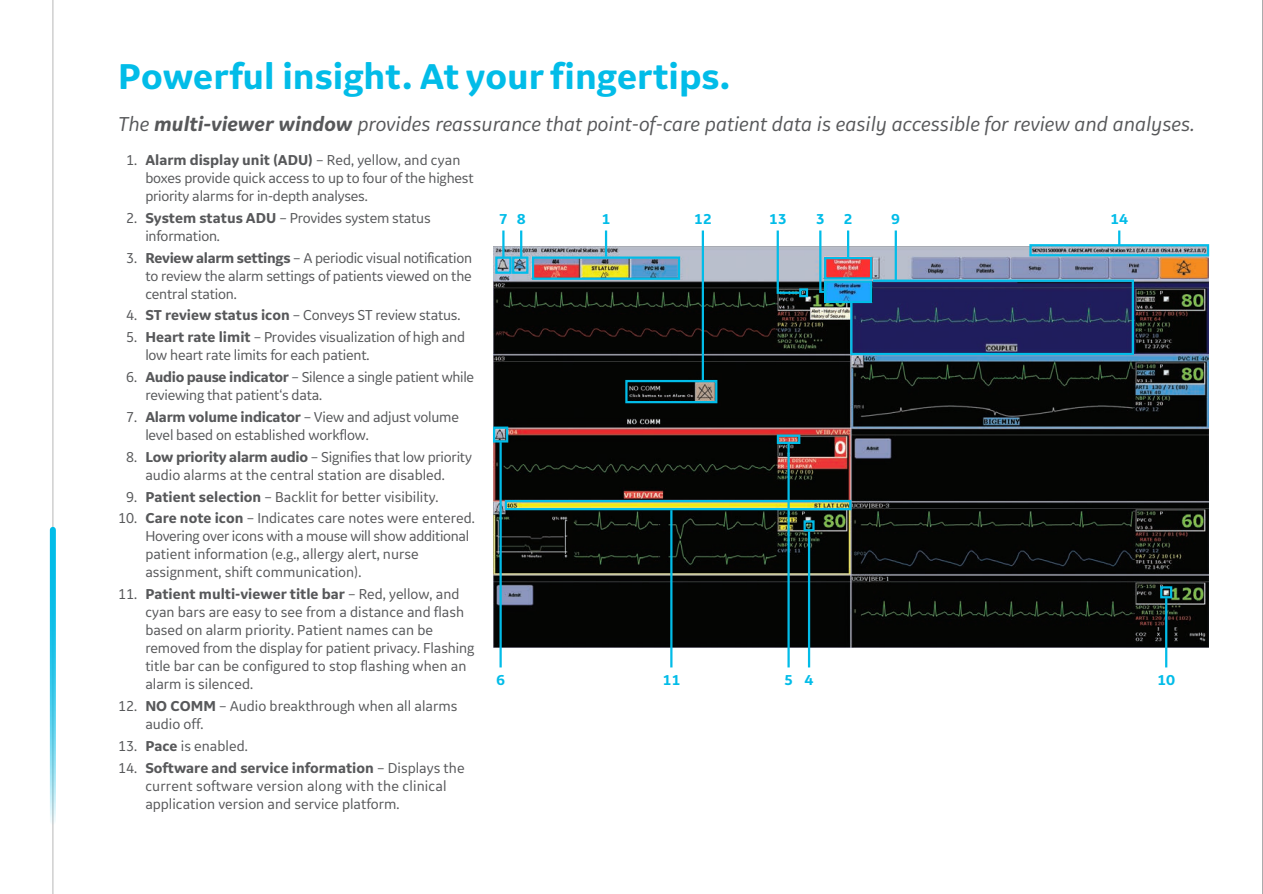
<style>
.page{position:relative;width:1263px;height:894px;background:#fff}
.page>*{position:absolute;margin:0;border:0;box-sizing:border-box;transform-origin:0 0}
.Subhead_1{font:700 37.5px "GE Inspira Sans";color:#02bce8}
.Body_Text{font:italic 21px "GE Inspira Sans";color:#57585a}
.Body_Text-2{font:15px/18px "GE Inspira Sans";letter-spacing:-.01em;color:#57585a}
.Body_Text-3{font:15px/18px "GE Inspira Sans";letter-spacing:.01em;color:#57585a}
.t1{font:700 15px "GE Inspira Sans";color:#02bce8}
.s1{font-weight:700}
</style>
<div class="page">
<svg style="left:1118px;top:230px;width:2px;height:14px"></svg>
<hr style="left:52px;top:0;width:2px;height:893px;background:#ccc">
<svg style="left:50px;top:529px;width:6px;height:292px;background:#48cbea"></svg>
<img style="left:494px;top:246px;width:715px;height:401px">
<div style="left:799px;top:288px;width:9px;height:9px;border:2px solid #02bce8"></div>
<svg style="left:775px;top:230px;width:26px;height:65px"></svg>
<hr style="left:605px;top:230px;width:2px;height:26px;background:#02bce8">
<div style="left:532px;top:256px;width:148px;height:24px;border:2px solid #02bce8"></div>
<svg style="left:818px;top:230px;width:8px;height:64px"></svg>
<div style="left:803px;top:520px;width:11px;height:11px;border:2px solid #02bce8"></div>
<hr style="left:808px;top:531px;width:2px;height:136px;background:#02bce8">
<div style="left:777px;top:434px;width:23px;height:10px;border:2px solid #02bce8"></div>
<hr style="left:787px;top:442px;width:2px;height:225px;background:#02bce8">
<div style="left:493px;top:426px;width:15px;height:16px;border:2px solid #02bce8"></div>
<hr style="left:499px;top:442px;width:3px;height:225px;background:#02bce8">
<hr style="left:502px;top:230px;width:2px;height:28px;background:#02bce8">
<div style="left:495px;top:256px;width:16px;height:18px;border:2px solid #02bce8"></div>
<div style="left:512px;top:256px;width:16px;height:18px;border:2px solid #02bce8"></div>
<hr style="left:520px;top:230px;width:2px;height:28px;background:#02bce8">
<div style="left:850px;top:279px;width:284px;height:76px;border:2px solid #02bce8"></div>
<img style="left:824px;top:256px;width:48px;height:44px">
<div style="left:824px;top:257px;width:48px;height:22px;border:2px solid #02bce8"></div>
<div style="left:824px;top:280px;width:48px;height:23px;border:2px solid #02bce8"></div>
<hr style="left:847px;top:230px;width:2px;height:28px;background:#02bce8">
<hr style="left:894px;top:230px;width:3px;height:52px;background:#02bce8">
<div style="left:1160px;top:586px;width:12px;height:12px;border:2px solid #02bce8"></div>
<hr style="left:1165px;top:598px;width:2px;height:69px;background:#02bce8">
<div style="left:505px;top:499px;width:346px;height:11px;border:2px solid #02bce8"></div>
<hr style="left:670px;top:510px;width:2px;height:157px;background:#02bce8">
<div style="left:625px;top:380px;width:92px;height:23px;border:2px solid #02bce8"></div>
<hr style="left:701px;top:230px;width:3px;height:150px;background:#02bce8">
<div style="left:1029px;top:244px;width:180px;height:12px;border:2px solid #02bce8"></div>
<hr style="left:1262px;top:0;width:1px;height:893px;background:#57585a">
<p class="Subhead_1" style="left:118px;top:53px;width:613px">Powerful insight. At your fingertips.</p>
<p class="Body_Text" style="left:118px;top:111px;width:1077px">The <span class="s1">multi-viewer window</span> provides reassurance that point-of-care patient data is easily accessible for review and analyses.</p>
<p class="Body_Text-2" style="left:145px;top:150px;width:330px;text-indent:-19px">1. <span class="s1">Alarm display unit (ADU)</span> – Red, yellow, and cyan boxes provide quick access to up to four of the highest priority alarms for in-depth analyses.</p>
<p class="Body_Text-2" style="left:145px;top:208px;width:287px;text-indent:-19px">2. <span class="s1">System status ADU</span> – Provides system status information.</p>
<p class="Body_Text-2" style="left:145px;top:248px;width:328px;text-align:justify;text-indent:-19px">3. <span class="s1">Review alarm settings</span> – A periodic visual notification to review the alarm settings of patients viewed on the central station.</p>
<p class="Body_Text-2" style="left:126px;top:306px;width:335px">4. <span class="s1">ST review status icon</span> – Conveys ST review status.</p>
<p class="Body_Text-2" style="left:145px;top:328px;width:321px;text-indent:-19px">5. <span class="s1">Heart rate limit</span> – Provides visualization of high and low heart rate limits for each patient.</p>
<p class="Body_Text-2" style="left:145px;top:367px;width:330px;text-indent:-19px">6. <span class="s1">Audio pause indicator</span> – Silence a single patient while reviewing that patient‘s data.</p>
<p class="Body_Text-2" style="left:145px;top:407px;width:315px;text-indent:-19px">7. <span class="s1">Alarm volume indicator</span> – View and adjust volume level based on established workflow.</p>
<p class="Body_Text-2" style="left:126px;top:447px;width:347px;text-align:center">8. <span class="s1">Low priority alarm audio</span> – Signifies that low priority audio alarms at the central station are disabled.</p>
<p class="Body_Text-2" style="left:126px;top:487px;width:314px">9. <span class="s1">Patient selection</span> – Backlit for better visibility.</p>
<p class="Body_Text-2" style="left:145px;top:508px;width:331px;text-indent:-27px">10. <span class="s1">Care note icon</span> – Indicates care notes were entered.<br>Hovering over icons with a mouse will show additional patient information (e.g., allergy alert, nurse assignment, shift communication).</p>
<p class="Body_Text-2" style="left:145px;top:584px;width:330px;text-indent:-27px">11. <span class="s1">Patient multi-viewer title bar</span> – Red, yellow, and cyan bars are easy to see from a distance and flash based on alarm priority. Patient names can be removed from the display for patient privacy. Flashing title bar can be configured to stop flashing when an alarm is silenced.</p>
<p class="Body_Text-2" style="left:145px;top:696px;width:314px;text-indent:-27px">12. <span class="s1">NO COMM</span> – Audio breakthrough when all alarms audio off.</p>
<p class="Body_Text-2" style="left:118px;top:736px;width:131px">13. <span class="s1">Pace</span> is enabled.</p>
<p class="Body_Text-3" style="left:145px;top:758px;width:321px;text-indent:-27px">14. <span class="s1">Software and service information</span> – Displays the current software version along with the clinical application version and service platform.</p>
<p class="t1" style="left:517px;top:210px;width:10px">8</p>
<p class="t1" style="left:891px;top:210px;width:10px">9</p>
<p class="t1" style="left:601px;top:210px;width:10px">1</p>
<p class="t1" style="left:768px;top:210px;width:19px">13</p>
<p class="t1" style="left:816px;top:210px;width:10px">3</p>
<p class="t1" style="left:843px;top:210px;width:10px">2</p>
<p class="t1" style="left:1110px;top:210px;width:19px">14</p>
<p class="t1" style="left:694px;top:210px;width:19px">12</p>
<p class="t1" style="left:499px;top:210px;width:10px">7</p>
<p class="t1" style="left:662px;top:670px;width:19px">11</p>
<p class="t1" style="left:1157px;top:670px;width:19px">10</p>
<p class="t1" style="left:496px;top:670px;width:10px">6</p>
<p class="t1" style="left:804px;top:670px;width:10px">4</p>
<p class="t1" style="left:784px;top:670px;width:10px">5</p>
</div>
